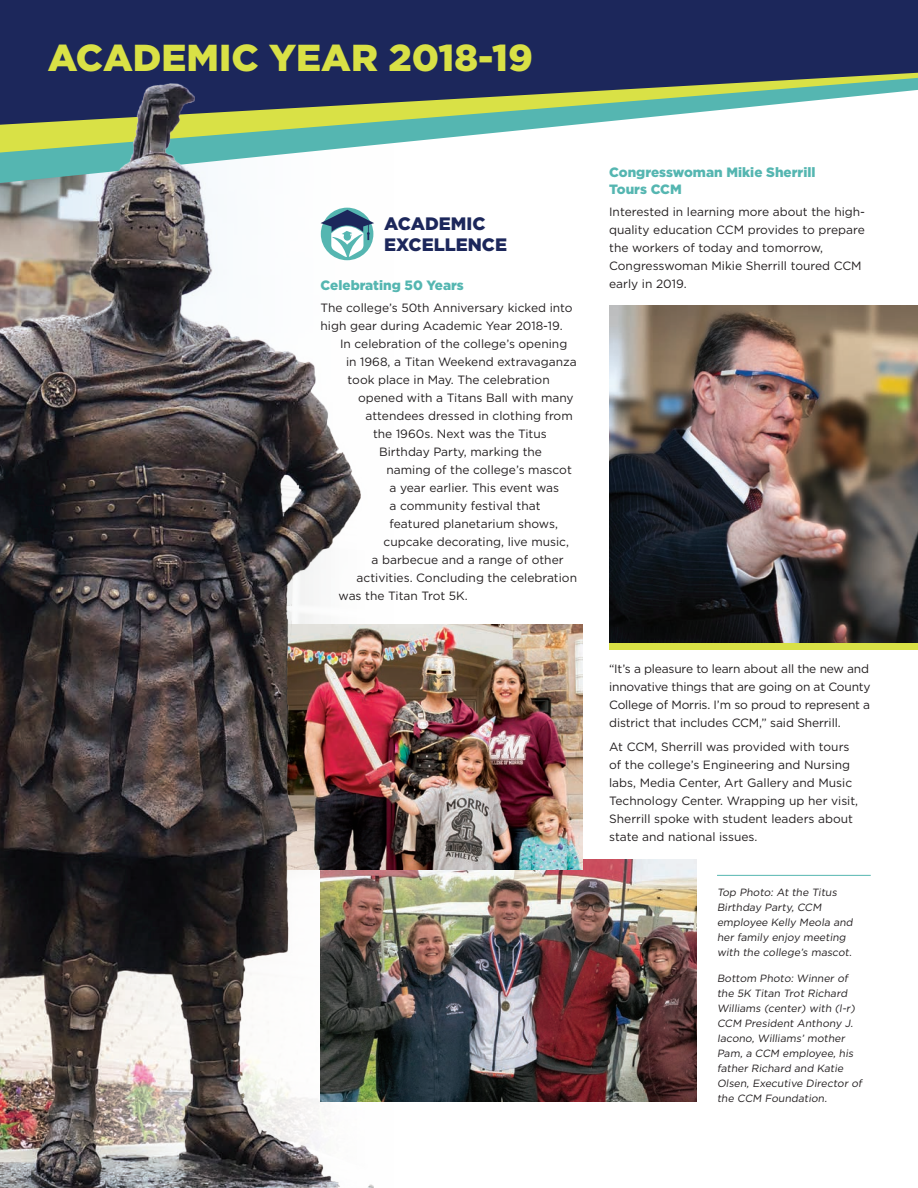
<style>
.page{position:relative;width:918px;height:1188px;background:#fff}
.page>*{position:absolute;margin:0;border:0;box-sizing:border-box;transform-origin:0 0}
.t1{font:900 37.5px "Gotham";color:#d9e146}
.At_a_glance_headings{font:900 18px/21.6px "Gotham";color:#1c275b}
.At_a_glance_SUB_head{font:900 13.5px/16.5px "Gotham";color:#55b6b1}
.At_a_glance_text{font:12px/18px "Gotham";color:#231f20}
.Photo_captions{font:10.5px/15px "Gotham";color:#231f20}
</style>
<div class="page">
<svg style="left:374px;top:125px;width:197px;height:20px"></svg>
<svg style="left:0;top:0;width:918px;height:125px;background:#3c4d6a"></svg>
<img style="left:374px;top:860px;width:323px;height:242px">
<div style="left:609px;top:624px;width:309px;height:26px;background:#d9e146"></div>
<img style="left:609px;top:306px;width:309px;height:337px">
<hr style="left:717px;top:875px;width:154px;height:1px;background:#55b6b1">
<img style="left:374px;top:624px;width:208px;height:246px">
<img style="left:0;top:70px;width:374px;height:1118px">
<p class="t1" style="left:48px;top:32px;width:487px">ACADEMIC YEAR 2018-19</p>
<p class="At_a_glance_headings" style="left:384px;top:212px;width:124px">ACADEMIC<br>EXCELLENCE</p>
<p class="At_a_glance_SUB_head" style="left:321px;top:277px;width:145px">Celebrating 50 Years</p>
<p class="At_a_glance_text" style="left:321px;top:299px;width:254px">The college’s 50th Anniversary kicked into</p>
<p class="At_a_glance_text" style="left:321px;top:317px;width:244px">high gear during Academic Year 2018-19.</p>
<p class="At_a_glance_text" style="left:340px;top:335px;width:229px">In celebration of the college’s opening</p>
<p class="At_a_glance_text" style="left:346px;top:353px;width:232px">in 1968, a Titan Weekend extravaganza</p>
<p class="At_a_glance_text" style="left:348px;top:371px;width:204px">took place in May. The celebration</p>
<p class="At_a_glance_text" style="left:358px;top:389px;width:217px">opened with a Titans Ball with many</p>
<p class="At_a_glance_text" style="left:366px;top:407px;width:209px">attendees dressed in clothing from</p>
<p class="At_a_glance_text" style="left:373px;top:425px;width:175px">the 1960s. Next was the Titus</p>
<p class="At_a_glance_text" style="left:379px;top:443px;width:164px">Birthday Party, marking the</p>
<p class="At_a_glance_text" style="left:387px;top:461px;width:187px">naming of the college’s mascot</p>
<p class="At_a_glance_text" style="left:390px;top:479px;width:171px">a year earlier. This event was</p>
<p class="At_a_glance_text" style="left:390px;top:497px;width:152px">a community festival that</p>
<p class="At_a_glance_text" style="left:390px;top:515px;width:170px">featured planetarium shows,</p>
<p class="At_a_glance_text" style="left:384px;top:533px;width:187px">cupcake decorating, live music,</p>
<p class="At_a_glance_text" style="left:372px;top:551px;width:194px">a barbecue and a range of other</p>
<p class="At_a_glance_text" style="left:357px;top:569px;width:222px">activities. Concluding the celebration</p>
<p class="At_a_glance_text" style="left:339px;top:587px;width:131px">was the Titan Trot 5K.</p>
<p class="At_a_glance_SUB_head" style="left:609px;top:164px;width:208px">Congresswoman Mikie Sherrill<br>Tours CCM</p>
<p class="At_a_glance_text" style="left:609px;top:202px;width:257px">Interested in learning more about the high&shy;quality education CCM provides to prepare the workers of today and tomorrow, Congresswoman Mikie Sherrill toured CCM early in 2019.</p>
<p class="At_a_glance_text" style="left:609px;top:659px;width:263px">“It’s a pleasure to learn about all the new and innovative things that are going on at County College of Morris. I’m so proud to represent a district that includes CCM,” said Sherrill.</p>
<p class="At_a_glance_text" style="left:609px;top:738px;width:251px">At CCM, Sherrill was provided with tours of the college’s Engineering and Nursing labs, Media Center, Art Gallery and Music Technology Center. Wrapping up her visit, Sherrill spoke with student leaders about state and national issues.</p>
<p class="Photo_captions" style="left:717px;top:884px;width:139px">Top Photo: At the Titus<br>Birthday Party, CCM employee Kelly Meola and her family enjoy meeting with the college’s mascot.</p>
<p class="Photo_captions" style="left:717px;top:970px;width:148px">Bottom Photo: Winner of the 5K Titan Trot Richard<br>Williams (center) with (l-r)<br>CCM President Anthony J.<br>Iacono, Williams’ mother<br>Pam, a CCM employee, his father Richard and Katie<br>Olsen, Executive Director of the CCM Foundation.</p>
</div>
